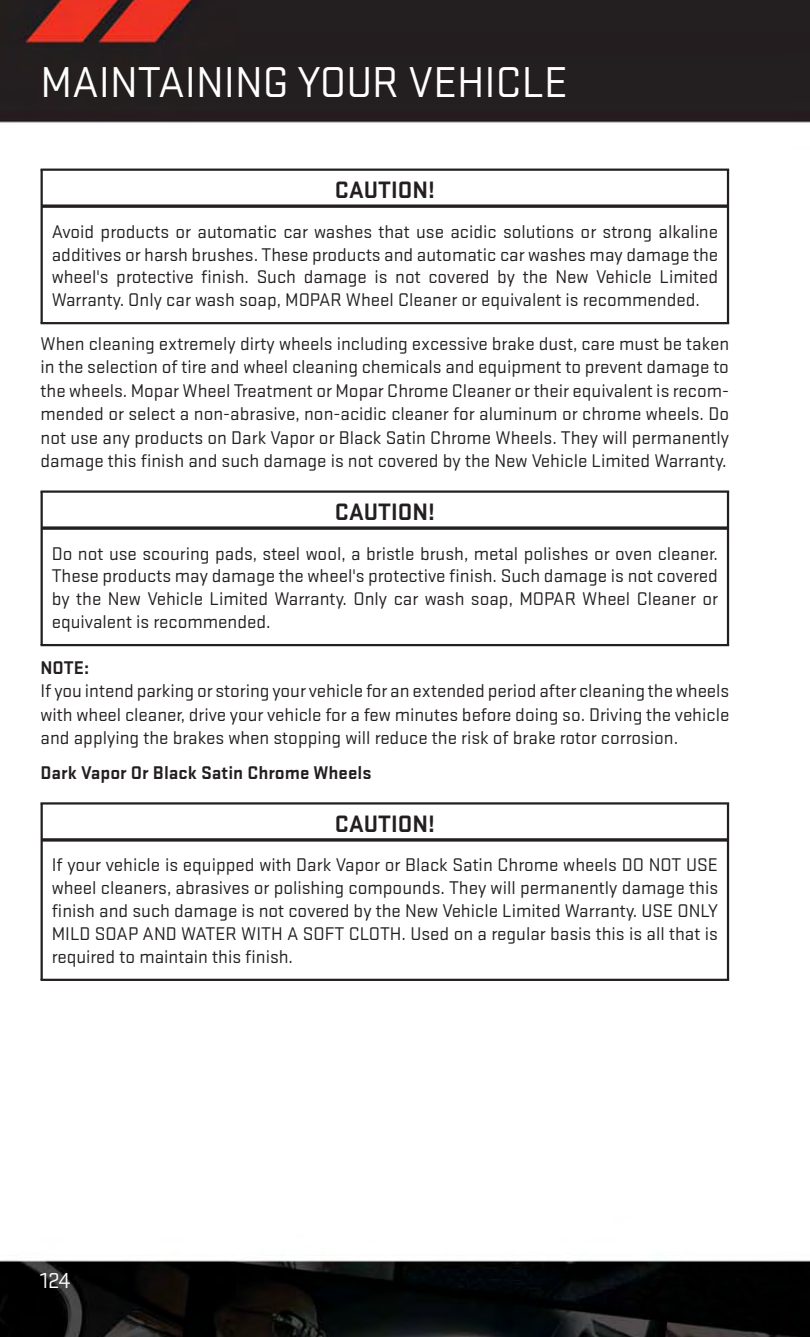
<style>
.page{position:relative;width:810px;height:1337px;background:#fff}
.page>*{position:absolute;margin:0;border:0;box-sizing:border-box;transform-origin:0 0}
.t1{font:45px "Stratum 1";color:#fff}
.t2{font:700 24.75px "Stratum 1";color:#231f20}
.t3{font:22.5px "Stratum 1";color:#fff}
.t4{font:19.12px/22.9px "Stratum 1";color:#231f20;text-align:justify}
.t5{font:700 19.12px "Stratum 1";color:#231f20}
</style>
<div class="page">
<img style="left:0;top:0;width:810px;height:1336px">
<svg style="left:43px;top:204px;width:684px;height:4px;background:#454142"></svg>
<hr style="left:41px;top:168px;width:688px;height:3px;background:#231f20">
<hr style="left:727px;top:170px;width:2px;height:153px;background:#231f20">
<hr style="left:41px;top:322px;width:688px;height:2px;background:#231f20">
<hr style="left:41px;top:170px;width:2px;height:153px;background:#231f20">
<svg style="left:43px;top:526px;width:684px;height:4px;background:#444142"></svg>
<hr style="left:41px;top:490px;width:688px;height:3px;background:#231f20">
<hr style="left:727px;top:491px;width:2px;height:154px;background:#231f20">
<hr style="left:41px;top:644px;width:688px;height:2px;background:#231f20">
<hr style="left:41px;top:491px;width:2px;height:154px;background:#231f20">
<hr style="left:42px;top:838px;width:686px;height:3px;background:#231f20">
<hr style="left:41px;top:802px;width:688px;height:2px;background:#231f20">
<hr style="left:727px;top:803px;width:2px;height:176px;background:#231f20">
<hr style="left:41px;top:978px;width:688px;height:3px;background:#231f20">
<hr style="left:41px;top:803px;width:2px;height:176px;background:#231f20">
<h1 class="t1" style="left:40px;top:66px;width:529px">MAINTAINING YOUR VEHICLE</h1>
<p class="t2" style="left:335px;top:181px;width:102px">CAUTION!</p>
<p class="t4" style="left:52px;top:221px;width:668px">Avoid products or automatic car washes that use acidic solutions or strong alkaline additives or harsh brushes. These products and automatic car washes may damage the wheel's protective finish. Such damage is not covered by the New Vehicle Limited Warranty. Only car wash soap, MOPAR Wheel Cleaner or equivalent is recommended.</p>
<p class="t4" style="left:41px;top:333px;width:690px;line-height:23.6px">When cleaning extremely dirty wheels including excessive brake dust, care must be taken in the selection of tire and wheel cleaning chemicals and equipment to prevent damage to the wheels. Mopar Wheel Treatment or Mopar Chrome Cleaner or their equivalent is recom&shy;mended or select a non-abrasive, non-acidic cleaner for aluminum or chrome wheels. Do not use any products on Dark Vapor or Black Satin Chrome Wheels. They will permanently damage this finish and such damage is not covered by the New Vehicle Limited Warranty.</p>
<p class="t2" style="left:335px;top:503px;width:102px">CAUTION!</p>
<p class="t4" style="left:52px;top:543px;width:668px">Do not use scouring pads, steel wool, a bristle brush, metal polishes or oven cleaner.<br>These products may damage the wheel's protective finish. Such damage is not covered by the New Vehicle Limited Warranty. Only car wash soap, MOPAR Wheel Cleaner or equivalent is recommended.</p>
<p class="t5" style="left:41px;top:660px;width:50px">NOTE:</p>
<p class="t4" style="left:41px;top:681px;width:690px;line-height:23.6px">If you intend parking or storing your vehicle for an extended period after cleaning the wheels with wheel cleaner, drive your vehicle for a few minutes before doing so. Driving the vehicle and applying the brakes when stopping will reduce the risk of brake rotor corrosion.</p>
<p class="t5" style="left:41px;top:766px;width:332px">Dark Vapor Or Black Satin Chrome Wheels</p>
<p class="t2" style="left:335px;top:815px;width:102px">CAUTION!</p>
<p class="t4" style="left:52px;top:855px;width:668px">If your vehicle is equipped with Dark Vapor or Black Satin Chrome wheels DO NOT USE wheel cleaners, abrasives or polishing compounds. They will permanently damage this finish and such damage is not covered by the New Vehicle Limited Warranty. USE ONLY MILD SOAP AND WATER WITH A SOFT CLOTH. Used on a regular basis this is all that is required to maintain this finish.</p>
<p class="t3" style="left:40px;top:1272px;width:32px">124</p>
</div>
